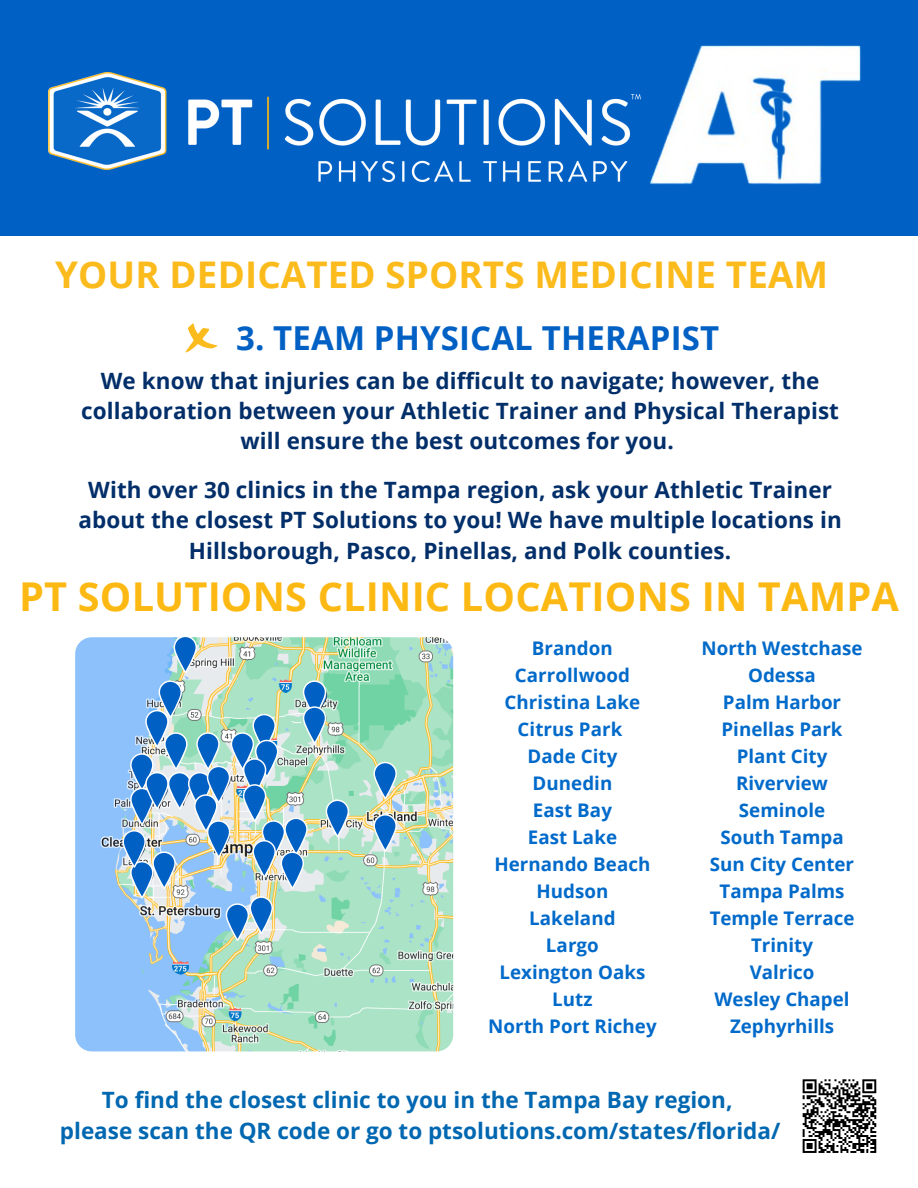
<style>
.page{position:relative;width:918px;height:1188px;background:#fff}
.page>*{position:absolute;margin:0;border:0;box-sizing:border-box;transform-origin:0 0}
.t1{font:700 39.75px "Open Sans";letter-spacing:.005em;color:#fdb913}
.t2{font:700 36.75px "Open Sans";letter-spacing:.005em;color:#fcbb1c}
.t3{font:700 33px "Open Sans";letter-spacing:.005em;color:#0060c4}
.t4{font:700 22.5px/30.3px "Open Sans";letter-spacing:.005em;color:#022e69;text-align:center}
.t5{font:700 22.5px/31.5px "Open Sans";color:#0067b1;text-align:center}
.t6{font:700 18.75px/27px "Open Sans";color:#006aca;text-align:center}
</style>
<div class="page">
<img style="left:75px;top:637px;width:378px;height:414px;border-radius:17px">
<svg style="left:373px;top:762px;width:24px;height:37px"></svg>
<svg style="left:373px;top:814px;width:24px;height:38px"></svg>
<svg style="left:802px;top:1079px;width:75px;height:74px"></svg>
<svg style="left:185px;top:323px;width:33px;height:29px"></svg>
<div style="left:0;top:0;width:918px;height:235px;background:#0060c4"></div>
<img style="left:49px;top:72px;width:591px;height:110px">
<img style="left:640px;top:45px;width:221px;height:140px">
<svg style="left:174px;top:637px;width:23px;height:36px"></svg>
<svg style="left:122px;top:680px;width:227px;height:261px;background:#91becd"></svg>
<h2 class="t2" style="left:55px;top:249px;width:774px">YOUR DEDICATED SPORTS MEDICINE TEAM</h2>
<h3 class="t3" style="left:236px;top:315px;width:485px">3. TEAM PHYSICAL THERAPIST</h3>
<p class="t4" style="left:81px;top:365px;width:759px">We know that injuries can be difficult to navigate; however, the collaboration between your Athletic Trainer and Physical Therapist will ensure the best outcomes for you.</p>
<p class="t4" style="left:78px;top:474px;width:765px">With over 30 clinics in the Tampa region, ask your Athletic Trainer about the closest PT Solutions to you! We have multiple locations in<br>Hillsborough, Pasco, Pinellas, and Polk counties.</p>
<h1 class="t1" style="left:19px;top:568px;width:881px">PT SOLUTIONS CLINIC LOCATIONS IN TAMPA</h1>
<p class="t6" style="left:488px;top:634px;width:170px">Brandon<br>Carrollwood<br>Christina Lake<br>Citrus Park<br>Dade City<br>Dunedin<br>East Bay<br>East Lake<br>Hernando Beach<br>Hudson<br>Lakeland<br>Largo<br>Lexington Oaks<br>Lutz<br>North Port Richey</p>
<p class="t6" style="left:702px;top:634px;width:162px">North Westchase<br>Odessa<br>Palm Harbor<br>Pinellas Park<br>Plant City<br>Riverview<br>Seminole<br>South Tampa<br>Sun City Center<br>Tampa Palms<br>Temple Terrace<br>Trinity<br>Valrico<br>Wesley Chapel<br>Zephyrhills</p>
<p class="t5" style="left:60px;top:1083px;width:722px">To find the closest clinic to you in the Tampa Bay region,<br>please scan the QR code or go to ptsolutions.com/states/florida/</p>
</div>
